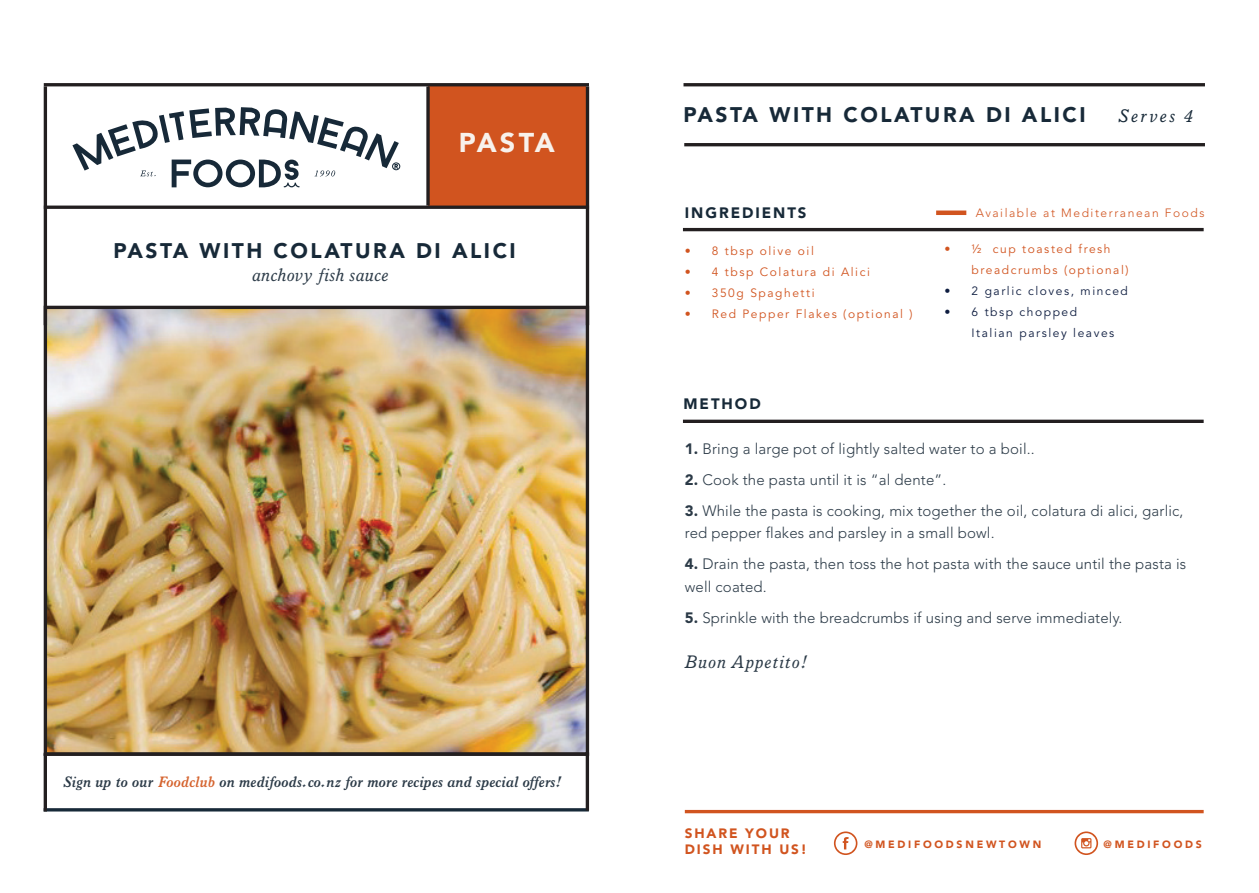
<style>
.page{position:relative;width:1259px;height:893px;background:#fff}
.page>*{position:absolute;margin:0;border:0;box-sizing:border-box;transform-origin:0 0}
.t1{font:900 27px "Avenir";letter-spacing:.075em;color:#f8f1eb}
.t2{font:900 21px "Avenir";letter-spacing:.12em;color:#172938}
.t3{font:italic 18px "Italian Old Style";letter-spacing:.02em;color:#2b3a47}
.t4{font:italic 18px "Italian Old Style";letter-spacing:.06em;color:#2b3a47}
.t5{font:italic 18px "Italian Old Style";letter-spacing:.13em;color:#172938}
.t6{font:300 15px/22.5px "Avenir";letter-spacing:.01em;color:#2b3a47}
.t7{font:italic 700 15px "Italian Old Style";letter-spacing:.02em;color:#2b3a47}
.t8{font:900 15px "Avenir";letter-spacing:.13em;color:#172938}
.t9{font:900 13.5px/16.5px "Avenir";letter-spacing:.14em;color:#d1541f}
.t10{font:12px/21px "Avenir";letter-spacing:.13em;color:#d1541f}
.t11{font:12px/21px "Avenir";letter-spacing:.13em;color:#0e1d40}
.t12{font:300 12px "Avenir";letter-spacing:.13em;color:#d1541f}
.t13{font:900 10.5px "Avenir";letter-spacing:.26em;color:#d1541f}
.s1{color:#d5632e}
.s2{font-weight:900}
</style>
<div class="page">
<div style="left:428px;top:85px;width:158px;height:121px;background:#d1541f"></div>
<img style="left:48px;top:310px;width:537px;height:442px">
<div style="left:44px;top:306px;width:545px;height:450px;border:3px solid #231f20"></div>
<hr style="left:44px;top:206px;width:545px;height:3px;background:#231f20">
<hr style="left:44px;top:83px;width:545px;height:3px;background:#231f20">
<svg style="left:44px;top:752px;width:542px;height:4px;background:#2d2825"></svg>
<hr style="left:44px;top:808px;width:545px;height:3px;background:#172938">
<hr style="left:44px;top:86px;width:3px;height:239px;background:#231f20">
<hr style="left:586px;top:86px;width:3px;height:239px;background:#231f20">
<svg style="left:426px;top:86px;width:4px;height:120px"></svg>
<hr style="left:44px;top:753px;width:3px;height:58px;background:#231f20">
<hr style="left:586px;top:752px;width:3px;height:59px;background:#231f20">
<svg style="left:72px;top:107px;width:328px;height:80px"></svg>
<hr style="left:684px;top:143px;width:521px;height:3px;background:#231f20">
<hr style="left:683px;top:228px;width:520px;height:3px;background:#231f20">
<hr style="left:683px;top:420px;width:520px;height:3px;background:#231f20">
<hr style="left:683px;top:83px;width:522px;height:3px;background:#231f20">
<hr style="left:936px;top:211px;width:30px;height:4px;background:#d1541f">
<hr style="left:685px;top:810px;width:518px;height:3px;background:#d1541f">
<svg style="left:1074px;top:831px;width:24px;height:24px"></svg>
<svg style="left:834px;top:831px;width:23px;height:24px"></svg>
<h1 class="t1" style="left:459px;top:127px;width:98px">PASTA</h1>
<h2 class="t2" style="left:114px;top:238px;width:404px">PASTA WITH COLATURA DI ALICI</h2>
<p class="t3" style="left:252px;top:264px;width:138px">anchovy fish sauce</p>
<p class="t7" style="left:63px;top:772px;width:500px">Sign up to our <span class="s1">Foodclub</span> on medifoods.co.nz for more recipes and special offers!</p>
<h2 class="t2" style="left:683px;top:102px;width:404px">PASTA WITH COLATURA DI ALICI</h2>
<p class="t5" style="left:1118px;top:105px;width:76px">Serves 4</p>
<p class="t8" style="left:685px;top:204px;width:123px">INGREDIENTS</p>
<p class="t10" style="left:685px;top:241px;width:131px">• 8 tbsp olive oil</p>
<p class="t10" style="left:685px;top:262px;width:187px">• 4 tbsp Colatura di Alici</p>
<p class="t10" style="left:685px;top:283px;width:131px">• 350g Spaghetti</p>
<p class="t10" style="left:685px;top:304px;width:229px">• Red Pepper Flakes (optional )</p>
<p class="t8" style="left:683px;top:395px;width:79px">METHOD</p>
<p class="t12" style="left:976px;top:205px;width:230px">Available at Mediterranean Foods</p>
<p class="t10" style="left:971px;top:239px;width:158px;text-indent:-27px">• ½ cup toasted fresh breadcrumbs (optional)</p>
<p class="t11" style="left:944px;top:281px;width:185px">• 2 garlic cloves, minced</p>
<p class="t11" style="left:971px;top:302px;width:144px;text-indent:-27px">• 6 tbsp chopped<br>Italian parsley leaves</p>
<p class="t6" style="left:685px;top:437px;width:351px"><span class="s2">1.</span> Bring a large pot of lightly salted water to a boil..</p>
<p class="t6" style="left:685px;top:468px;width:263px"><span class="s2">2.</span> Cook the pasta until it is “al dente”.</p>
<p class="t6" style="left:685px;top:499px;width:500px"><span class="s2">3.</span> While the pasta is cooking, mix together the oil, colatura di alici, garlic, red pepper flakes and parsley in a small bowl.</p>
<p class="t6" style="left:685px;top:553px;width:503px"><span class="s2">4.</span> Drain the pasta, then toss the hot pasta with the sauce until the pasta is well coated.</p>
<p class="t6" style="left:685px;top:606px;width:439px"><span class="s2">5.</span> Sprinkle with the breadcrumbs if using and serve immediately.</p>
<p class="t4" style="left:685px;top:651px;width:124px">Buon Appetito!</p>
<p class="t9" style="left:684px;top:825px;width:124px">SHARE YOUR<br>DISH WITH US!</p>
<p class="t13" style="left:864px;top:838px;width:178px">@MEDIFOODSNEWTOWN</p>
<p class="t13" style="left:1103px;top:838px;width:100px">@MEDIFOODS</p>
</div>
